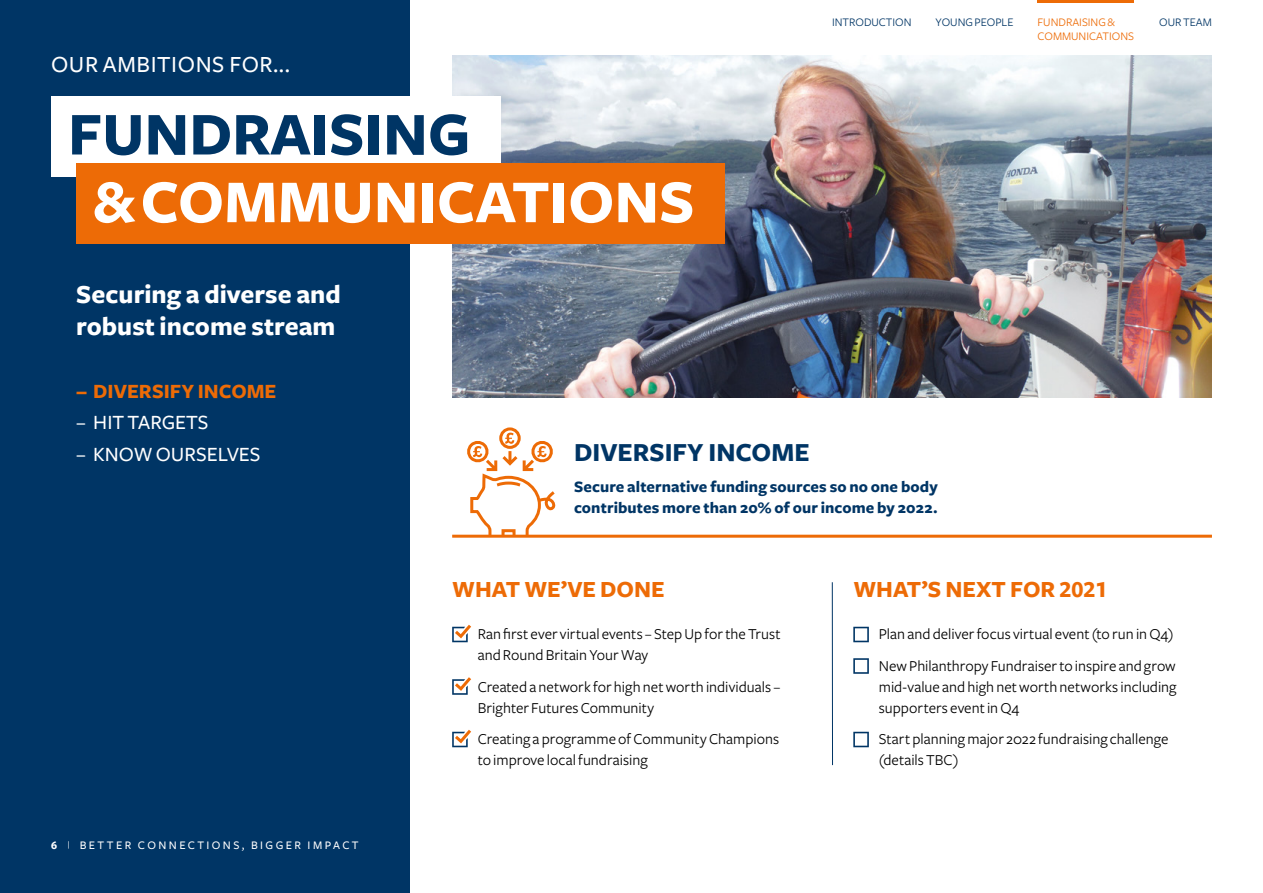
<style>
.page{position:relative;width:1263px;height:893px;background:#fff}
.page>*{position:absolute;margin:0;border:0;box-sizing:border-box;transform-origin:0 0}
.t1{font:700 63px "Freight Sans";color:#fff}
.t2{font:700 63px "Freight Sans";color:#003565}
.t3{font:700 27px/31.5px "Freight Sans";color:#fff}
.t4{font:27px "Freight Sans Bold SC";color:#003565}
.t5{font:24px "Freight Sans Bold SC";color:#ed6b06}
.t6{font:500 24px "Freight Sans";letter-spacing:.025em;color:#fff}
.t7{font:500 21px "Freight Sans";color:#fff}
.t8{font:700 21px "Freight Sans";color:#ed6b06}
.t9{font:700 16.5px/21px "Freight Sans";letter-spacing:.005em;color:#003565}
.t10{font:15.75px/21px "Freight Sans";color:#000}
.t11{font:12px "Freight Sans Medium SC";letter-spacing:.2em;color:#fff}
.t12{font:12px "Freight Sans";color:#003565}
.t13{font:12px/14.4px "Freight Sans";color:#ed6b06}
.s1{font-family:"Freight Sans Bold SC"}
.s2{font-size:8.25px}
</style>
<div class="page">
<img style="left:452px;top:55px;width:760px;height:343px">
<hr style="left:452px;top:535px;width:760px;height:3px;background:#ed6b06">
<svg style="left:452px;top:625px;width:19px;height:17px"></svg>
<svg style="left:452px;top:677px;width:19px;height:18px"></svg>
<svg style="left:452px;top:730px;width:19px;height:17px"></svg>
<svg style="left:853px;top:627px;width:16px;height:15px"></svg>
<svg style="left:853px;top:658px;width:16px;height:16px"></svg>
<svg style="left:853px;top:732px;width:16px;height:15px"></svg>
<hr style="left:832px;top:582px;width:1px;height:183px;background:#003565">
<div style="left:499px;top:427px;width:22px;height:22px;border:3px solid #ed6b06;border-radius:50%"></div>
<svg style="left:463px;top:433px;width:94px;height:105px"></svg>
<div style="left:0;top:0;width:410px;height:893px;background:#003565"></div>
<div style="left:51px;top:96px;width:449px;height:80px;background:#fff"></div>
<div style="left:76px;top:164px;width:648px;height:80px;background:#ed6b06"></div>
<hr style="left:1037px;top:0;width:97px;height:3px;background:#ed6b06">
<h3 class="t6" style="left:51px;top:51px;width:241px">OUR AMBITIONS FOR...</h3>
<h1 class="t2" style="left:68px;top:100px;width:404px">FUNDRAISING</h1>
<h1 class="t1" style="left:93px;top:168px;width:603px">&amp; COMMUNICATIONS</h1>
<h2 class="t3" style="left:76px;top:279px;width:266px">Securing a diverse and robust income stream</h2>
<p class="t12" style="left:832px;top:15px;width:81px">INTRODUCTION</p>
<p class="t12" style="left:935px;top:15px;width:79px">YOUNG PEOPLE</p>
<p class="t13" style="left:1037px;top:15px;width:98px">FUNDRAISING &amp;<br>COMMUNICATIONS</p>
<p class="t12" style="left:1159px;top:15px;width:54px">OUR TEAM</p>
<h3 class="t8" style="left:76px;top:379px;width:202px">– DIVERSIFY INCOME</h3>
<h3 class="t7" style="left:76px;top:411px;width:134px">– HIT TARGETS</h3>
<h3 class="t7" style="left:76px;top:442px;width:186px">– KNOW OURSELVES</h3>
<p class="t11" style="left:51px;top:839px;width:309px"><span class="s1">6</span> <span class="s2">|</span> BETTER CONNECTIONS, BIGGER IMPACT</p>
<h2 class="t4" style="left:574px;top:437px;width:237px">DIVERSIFY INCOME</h2>
<p class="t9" style="left:574px;top:477px;width:365px">Secure alternative funding sources so no one body contributes more than 20% of our income by 2022.</p>
<h3 class="t5" style="left:452px;top:576px;width:214px">WHAT WE’VE DONE</h3>
<p class="t10" style="left:478px;top:624px;width:305px">Ran first ever virtual events – Step Up for the Trust and Round Britain Your Way</p>
<p class="t10" style="left:478px;top:676px;width:304px">Created a network for high net worth individuals –<br>Brighter Futures Community</p>
<p class="t10" style="left:478px;top:729px;width:303px">Creating a programme of Community Champions to improve local fundraising</p>
<h3 class="t5" style="left:853px;top:576px;width:256px">WHAT’S NEXT FOR 2021</h3>
<p class="t10" style="left:879px;top:618px;width:298px;line-height:31.5px">Plan and deliver focus virtual event (to run in Q4)<br>New Philanthropy Fundraiser to inspire and grow</p>
<p class="t10" style="left:879px;top:676px;width:299px">mid-value and high net worth networks including supporters event in Q4</p>
<p class="t10" style="left:879px;top:729px;width:291px">Start planning major 2022 fundraising challenge (details TBC)</p>
</div>
